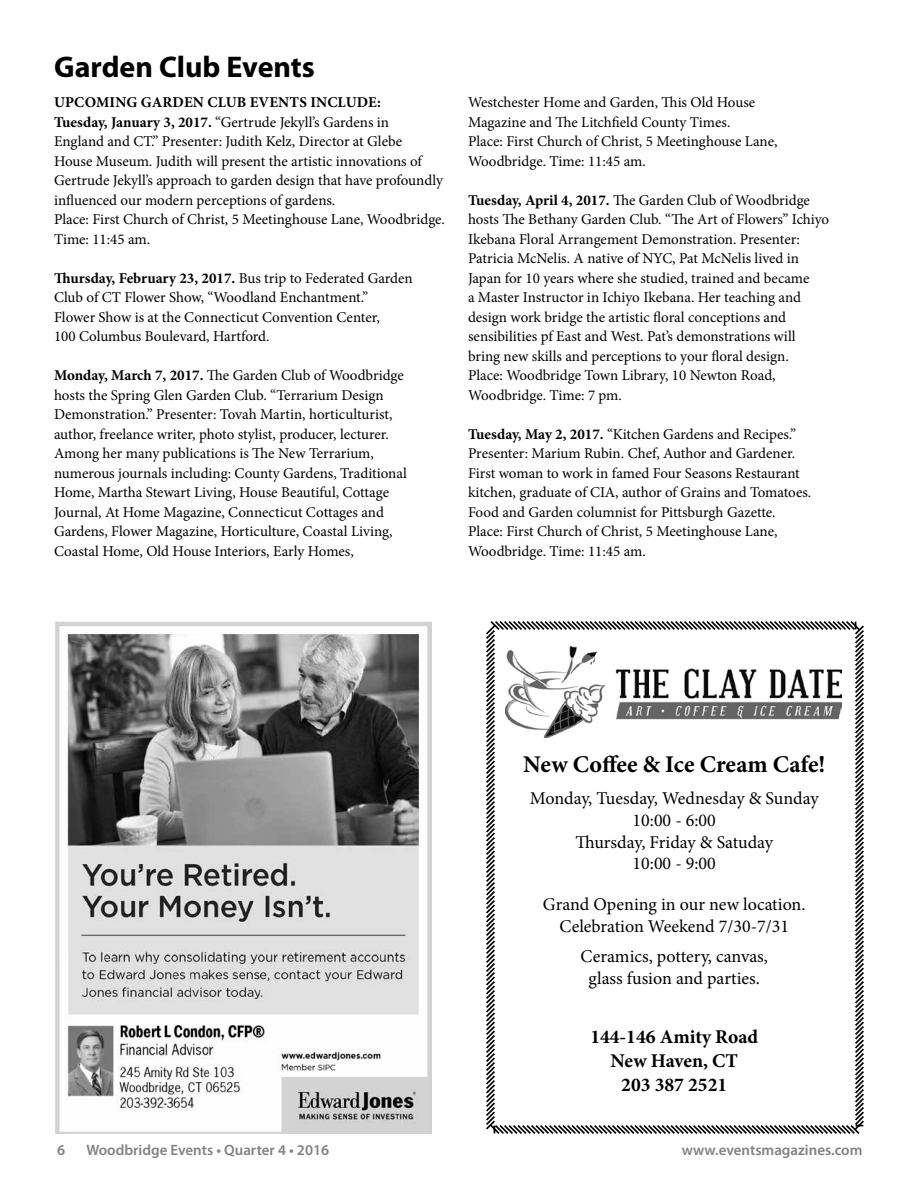
<style>
.page{position:relative;width:918px;height:1188px;background:#fff}
.page>*{position:absolute;margin:0;border:0;box-sizing:border-box;transform-origin:0 0}
.t1{font:700 30px "Myriad Pro";color:#000}
.t2{font:700 24px "Minion Pro";color:#000}
.t3{font:700 19.5px/24px "Minion Pro";color:#000;text-align:center}
.t4{font:18px/21.6px "Minion Pro";color:#000;text-align:center}
.t5{font:15px/19.5px "Minion Pro";letter-spacing:-.005em;color:#000}
.t6{font:600 15px "Myriad Pro";color:#808285}
.s1{font-weight:700}
</style>
<div class="page">
<svg style="left:486px;top:621px;width:378px;height:513px"></svg>
<img style="left:505px;top:647px;width:337px;height:91px">
<img style="left:55px;top:622px;width:376px;height:512px">
<h1 class="t1" style="left:54px;top:47px;width:262px">Garden Club Events</h1>
<p class="t5" style="left:54px;top:93px;width:393px"><span class="s1">UPCOMING GARDEN CLUB EVENTS INCLUDE:<br>Tuesday, January 3, 2017.</span> “Gertrude Jekyll’s Gardens in<br>England and CT.” Presenter: Judith Kelz, Director at Glebe<br>House Museum. Judith will present the artistic innovations of Gertrude Jekyll’s approach to garden design that have profoundly influenced our modern perceptions of gardens.<br>Place: First Church of Christ, 5 Meetinghouse Lane, Woodbridge.<br>Time: 11:45 am.</p>
<p class="t5" style="left:54px;top:268px;width:360px"><span class="s1">Thursday, February 23, 2017.</span> Bus trip to Federated Garden Club of CT Flower Show, “Woodland Enchantment.” Flower Show is at the Connecticut Convention Center,<br>100 Columbus Boulevard, Hartford.</p>
<p class="t5" style="left:54px;top:366px;width:354px"><span class="s1">Monday, March 7, 2017.</span> The Garden Club of Woodbridge hosts the Spring Glen Garden Club. “Terrarium Design Demonstration.” Presenter: Tovah Martin, horticulturist, author, freelance writer, photo stylist, producer, lecturer.<br>Among her many publications is The New Terrarium, numerous journals including: County Gardens, Traditional Home, Martha Stewart Living, House Beautiful, Cottage Journal, At Home Magazine, Connecticut Cottages and Gardens, Flower Magazine, Horticulture, Coastal Living, Coastal Home, Old House Interiors, Early Homes,</p>
<p class="t5" style="left:468px;top:93px;width:311px">Westchester Home and Garden, This Old House Magazine and The Litchfield County Times.<br>Place: First Church of Christ, 5 Meetinghouse Lane, Woodbridge. Time: 11:45 am.</p>
<p class="t5" style="left:468px;top:190px;width:363px"><span class="s1">Tuesday, April 4, 2017.</span> The Garden Club of Woodbridge hosts The Bethany Garden Club. “The Art of Flowers” Ichiyo Ikebana Floral Arrangement Demonstration. Presenter:<br>Patricia McNelis. A native of NYC, Pat McNelis lived in Japan for 10 years where she studied, trained and became<br>a Master Instructor in Ichiyo Ikebana. Her teaching and design work bridge the artistic floral conceptions and sensibilities pf East and West. Pat’s demonstrations will bring new skills and perceptions to your floral design.<br>Place: Woodbridge Town Library, 10 Newton Road, Woodbridge. Time: 7 pm.</p>
<p class="t5" style="left:468px;top:424px;width:345px"><span class="s1">Tuesday, May 2, 2017.</span> “Kitchen Gardens and Recipes.” Presenter: Marium Rubin. Chef, Author and Gardener.<br>First woman to work in famed Four Seasons Restaurant kitchen, graduate of CIA, author of Grains and Tomatoes.<br>Food and Garden columnist for Pittsburgh Gazette.<br>Place: First Church of Christ, 5 Meetinghouse Lane, Woodbridge. Time: 11:45 am.</p>
<h2 class="t2" style="left:523px;top:748px;width:304px">New Coffee &amp; Ice Cream Cafe!</h2>
<p class="t4" style="left:530px;top:788px;width:290px">Monday, Tuesday, Wednesday &amp; Sunday<br>10:00 - 6:00<br>Thursday, Friday &amp; Satuday<br>10:00 - 9:00</p>
<p class="t4" style="left:543px;top:894px;width:264px">Grand Opening in our new location.<br>Celebration Weekend 7/30-7/31</p>
<p class="t4" style="left:581px;top:946px;width:189px">Ceramics, pottery, canvas, glass fusion and parties.</p>
<h3 class="t3" style="left:590px;top:1025px;width:169px">144-146 Amity Road<br>New Haven, CT<br>203 387 2521</h3>
<p class="t6" style="left:57px;top:1140px;width:10px">6</p>
<p class="t6" style="left:86px;top:1140px;width:244px">Woodbridge Events • Quarter 4 • 2016</p>
<p class="t6" style="left:682px;top:1140px;width:182px">www.eventsmagazines.com</p>
</div>
